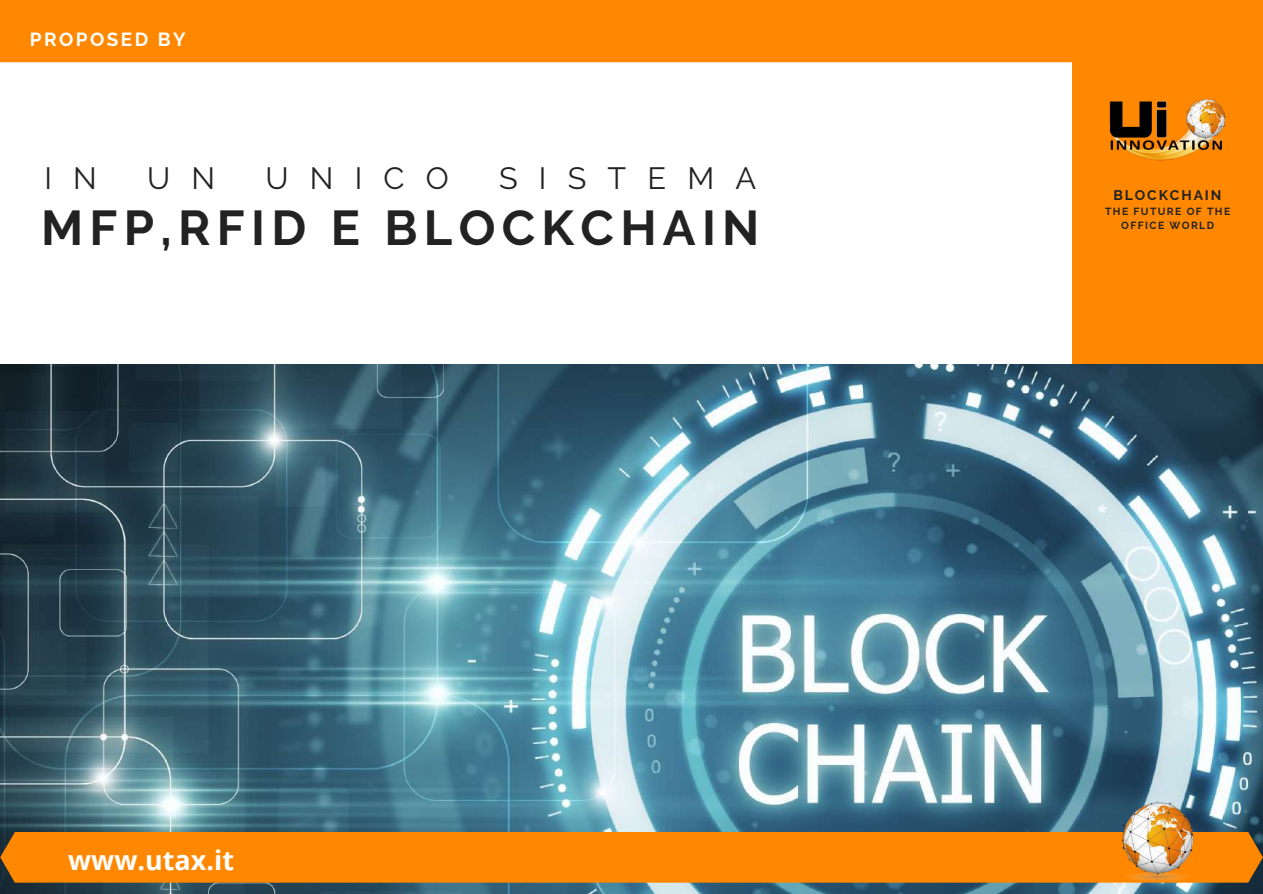
<style>
.page{position:relative;width:1263px;height:894px;background:#fff}
.page>*{position:absolute;margin:0;border:0;box-sizing:border-box;transform-origin:0 0}
.t1{font:700 48.75px "Raleway";letter-spacing:.13em;color:#222}
.t2{font:30.6px "Raleway";letter-spacing:.695em;color:#222}
.t3{font:700 27px "Open Sans";color:#fff}
.t4{font:700 18.9px "Raleway";letter-spacing:.13em;color:#fff}
.t5{font:700 13.95px "Raleway";letter-spacing:.135em;color:#222}
.t6{font:700 10.35px/14.1px "Raleway";letter-spacing:.135em;color:#222;text-align:center}
</style>
<div class="page">
<div style="left:1072px;top:0;width:190px;height:425px;background:#f80"></div>
<div style="left:0;top:0;width:1263px;height:62px;background:#f80"></div>
<img style="left:0;top:364px;width:1263px;height:529px">
<div style="left:0;top:831px;width:1263px;height:51px;background:#f80"></div>
<img style="left:1103px;top:784px;width:109px;height:108px">
<img style="left:1109px;top:87px;width:125px;height:74px">
<h3 class="t4" style="left:30px;top:28px;width:157px">PROPOSED BY</h3>
<h2 class="t2" style="left:44px;top:160px;width:54px">I N</h2>
<h2 class="t2" style="left:147px;top:160px;width:70px">U N</h2>
<h2 class="t2" style="left:265px;top:160px;width:185px">UNICO</h2>
<h2 class="t2" style="left:499px;top:160px;width:259px">SISTEMA</h2>
<h1 class="t1" style="left:41px;top:199px;width:720px">MFP,RFID E BLOCKCHAIN</h1>
<h3 class="t3" style="left:68px;top:840px;width:167px">www.utax.it</h3>
<h3 class="t5" style="left:1113px;top:187px;width:109px">BLOCKCHAIN</h3>
<p class="t6" style="left:1105px;top:204px;width:127px">THE FUTURE OF THE<br>OFFICE WORLD</p>
</div>
